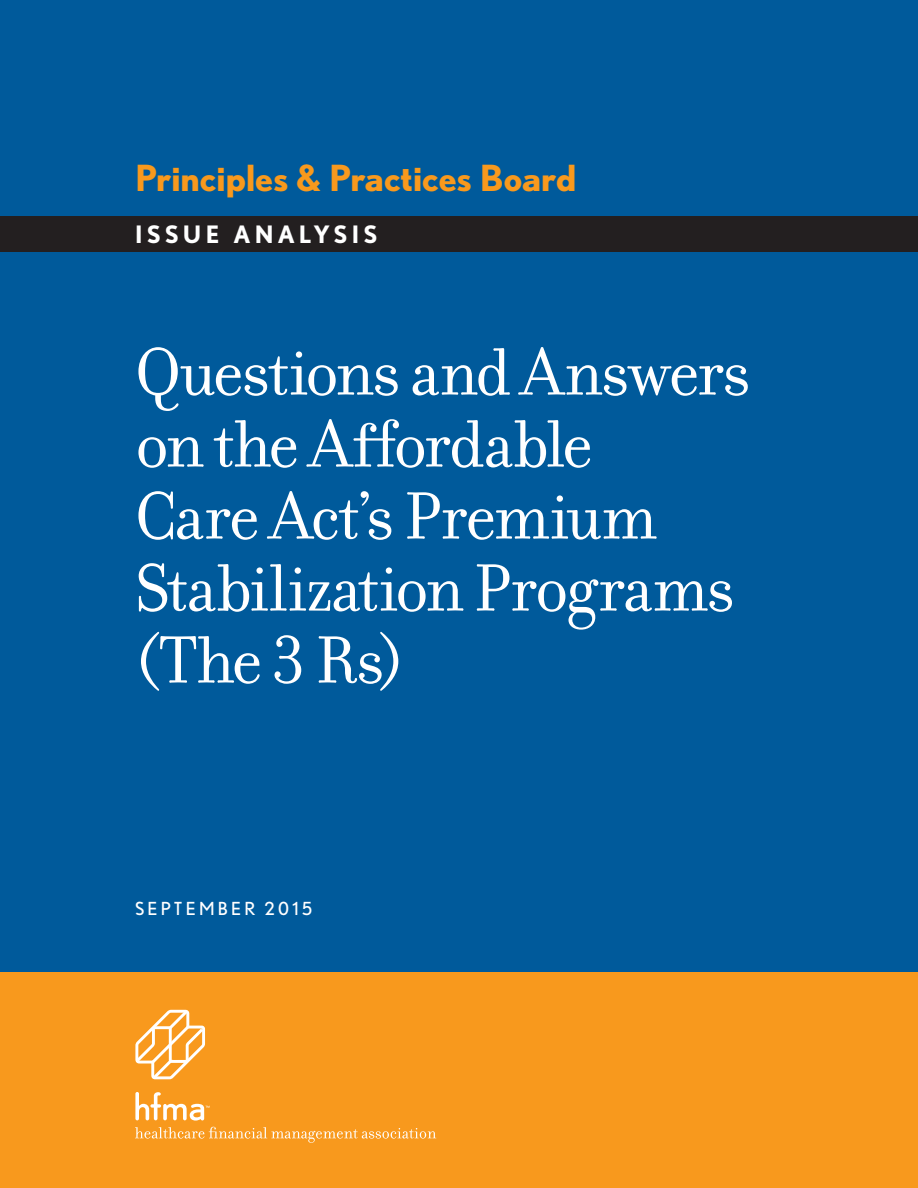
<style>
.page{position:relative;width:918px;height:1188px;background:#fff}
.page>*{position:absolute;margin:0;border:0;box-sizing:border-box;transform-origin:0 0}
.t1{font:72px/72px "Filosofia";letter-spacing:-.025em;color:#fff}
.t2{font:700 36px "Nobel";color:#f8991d}
.t3{font:700 24px "Nobel";letter-spacing:.175em;color:#fff}
.t4{font:18px "Nobel";letter-spacing:.18em;color:#fff}
</style>
<div class="page">
<div style="left:0;top:972px;width:918px;height:216px;background:#f8991d"></div>
<div style="left:0;top:0;width:918px;height:972px;background:#005a9b"></div>
<svg style="left:135px;top:1092px;width:75px;height:29px"></svg>
<svg style="left:135px;top:1010px;width:70px;height:69px"></svg>
<svg style="left:135px;top:1127px;width:301px;height:16px"></svg>
<div style="left:0;top:216px;width:918px;height:36px;background:#231f20"></div>
<p class="t2" style="left:135px;top:157px;width:443px">Principles &amp; Practices Board</p>
<p class="t3" style="left:135px;top:220px;width:244px">ISSUE ANALYSIS</p>
<p class="t1" style="left:135px;top:337px;width:617px">Questions and Answers on the Affordable<br>Care Act’s Premium<br>Stabilization Programs (The 3 Rs)</p>
<p class="t4" style="left:135px;top:898px;width:179px">SEPTEMBER 2015</p>
</div>
